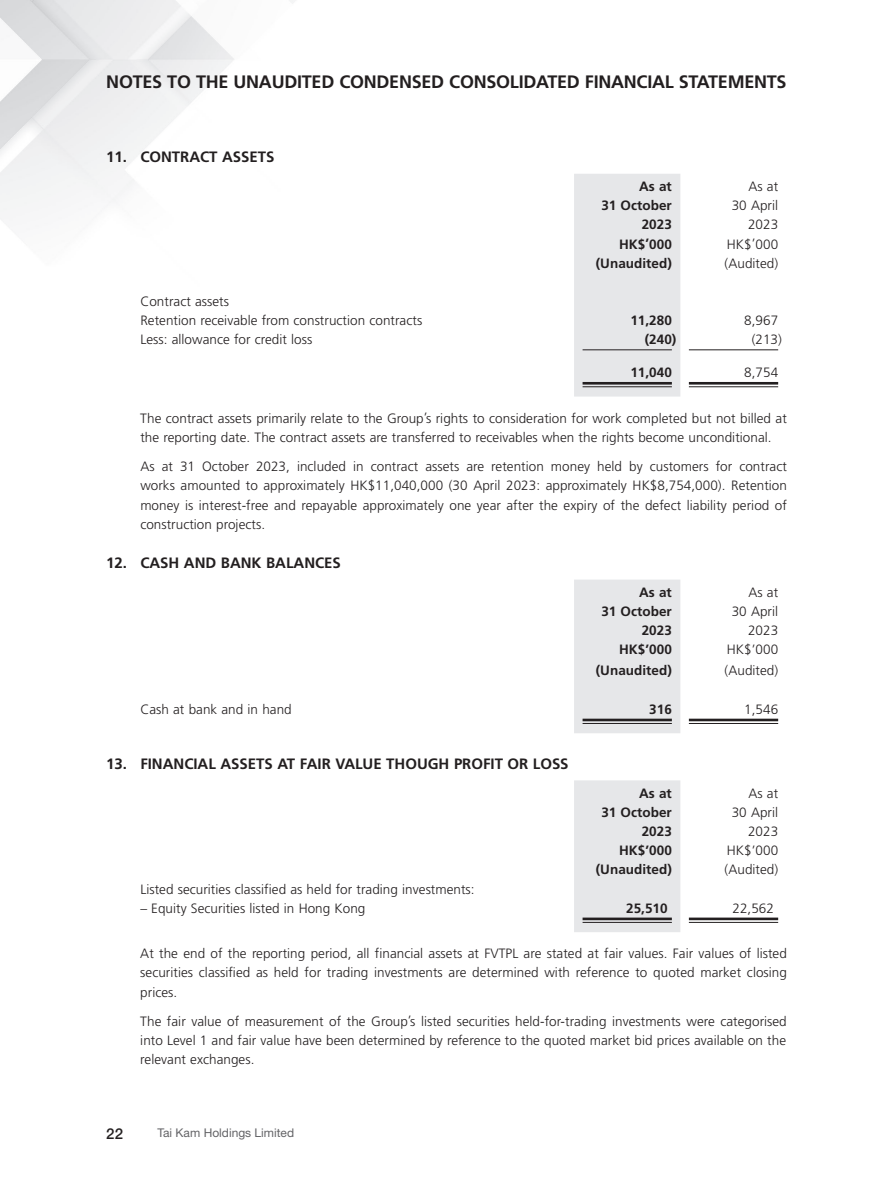
<style>
.page{position:relative;width:893px;height:1191px;background:#fff}
.page>*{position:absolute;margin:0;border:0;box-sizing:border-box;transform-origin:0 0}
.t1{font:700 18px "Frutiger LT Std";letter-spacing:-.015em;color:#231f20}
.t2{font:700 15px "Frutiger LT Std";color:#231f20}
.t3{font:500 15px "Helvetica Neue LT Std";color:#231f20}
.t4{font:300 13.5px/19.2px "Frutiger LT Std";letter-spacing:.005em;color:#231f20;text-align:right}
.t5{font:700 13.5px/19.2px "Frutiger LT Std";letter-spacing:.005em;color:#231f20;text-align:right}
.t6{font:12px "Helvetica Neue LT Std";color:#636366}
</style>
<div class="page">
<div style="left:574px;top:174px;width:106px;height:222px;background:#e6e7e9"></div>
<hr style="left:583px;top:349px;width:89px;height:1px;background:#231f20">
<hr style="left:689px;top:349px;width:89px;height:1px;background:#231f20">
<hr style="left:583px;top:382px;width:89px;height:2px;background:#231f20">
<hr style="left:583px;top:386px;width:89px;height:1px;background:#231f20">
<hr style="left:689px;top:382px;width:89px;height:2px;background:#231f20">
<hr style="left:689px;top:386px;width:89px;height:1px;background:#231f20">
<div style="left:574px;top:579px;width:106px;height:154px;background:#e6e7e9"></div>
<hr style="left:583px;top:718px;width:89px;height:3px;background:#231f20">
<hr style="left:583px;top:723px;width:89px;height:1px;background:#231f20">
<hr style="left:689px;top:718px;width:89px;height:3px;background:#231f20">
<hr style="left:689px;top:723px;width:89px;height:1px;background:#231f20">
<div style="left:574px;top:780px;width:106px;height:152px;background:#e6e7e9"></div>
<hr style="left:583px;top:917px;width:89px;height:3px;background:#231f20">
<hr style="left:583px;top:922px;width:89px;height:1px;background:#231f20">
<hr style="left:689px;top:917px;width:89px;height:3px;background:#231f20">
<hr style="left:689px;top:922px;width:89px;height:1px;background:#231f20">
<h1 class="t1" style="left:106px;top:71px;width:682px">NOTES TO THE UNAUDITED CONDENSED CONSOLIDATED FINANCIAL STATEMENTS</h1>
<p class="t2" style="left:106px;top:148px;width:170px">11. CONTRACT ASSETS</p>
<p class="t4" style="left:140px;top:292px;width:283px;text-align:left">Contract assets<br>Retention receivable from construction contracts</p>
<p class="t5" style="left:601px;top:177px;width:72px">As at<br>31 October<br>2023</p>
<p class="t4" style="left:732px;top:177px;width:48px">As at<br>30 April<br>2023</p>
<p class="t5" style="left:619px;top:234px;width:54px">HK$’000</p>
<p class="t4" style="left:727px;top:234px;width:53px">HK$’000</p>
<p class="t5" style="left:596px;top:253px;width:78px">(Unaudited)</p>
<p class="t4" style="left:725px;top:254px;width:55px">(Audited)</p>
<p class="t5" style="left:630px;top:311px;width:43px">11,280</p>
<p class="t4" style="left:744px;top:311px;width:35px">8,967</p>
<p class="t4" style="left:140px;top:330px;width:173px">Less: allowance for credit loss</p>
<p class="t5" style="left:645px;top:330px;width:33px">(240)</p>
<p class="t4" style="left:752px;top:330px;width:32px">(213)</p>
<p class="t5" style="left:630px;top:363px;width:43px">11,040</p>
<p class="t4" style="left:744px;top:363px;width:35px">8,754</p>
<p class="t4" style="left:140px;top:408px;width:648px;text-align:left">The contract assets primarily relate to the Group’s rights to consideration for work completed but not billed at the reporting date. The contract assets are transferred to receivables when the rights become unconditional.</p>
<p class="t4" style="left:140px;top:457px;width:648px;text-align:justify">As at 31 October 2023, included in contract assets are retention money held by customers for contract works amounted to approximately HK$11,040,000 (30 April 2023: approximately HK$8,754,000). Retention money is interest-free and repayable approximately one year after the expiry of the defect liability period of construction projects.</p>
<p class="t2" style="left:106px;top:554px;width:236px">12. CASH AND BANK BALANCES</p>
<p class="t5" style="left:601px;top:583px;width:72px">As at<br>31 October<br>2023</p>
<p class="t4" style="left:732px;top:583px;width:48px">As at<br>30 April<br>2023</p>
<p class="t5" style="left:619px;top:640px;width:54px">HK$’000</p>
<p class="t4" style="left:727px;top:640px;width:53px">HK$’000</p>
<p class="t5" style="left:596px;top:661px;width:78px">(Unaudited)</p>
<p class="t4" style="left:725px;top:661px;width:55px">(Audited)</p>
<p class="t4" style="left:140px;top:699px;width:153px">Cash at bank and in hand</p>
<p class="t5" style="left:649px;top:699px;width:24px">316</p>
<p class="t4" style="left:744px;top:699px;width:35px">1,546</p>
<p class="t2" style="left:106px;top:755px;width:464px">13. FINANCIAL ASSETS AT FAIR VALUE THOUGH PROFIT OR LOSS</p>
<p class="t5" style="left:601px;top:783px;width:72px">As at<br>31 October<br>2023</p>
<p class="t4" style="left:732px;top:783px;width:48px">As at<br>30 April<br>2023</p>
<p class="t5" style="left:619px;top:841px;width:54px">HK$’000</p>
<p class="t4" style="left:727px;top:841px;width:53px">HK$’000</p>
<p class="t5" style="left:596px;top:860px;width:78px">(Unaudited)</p>
<p class="t4" style="left:725px;top:860px;width:55px">(Audited)</p>
<p class="t4" style="left:140px;top:879px;width:336px">Listed securities classified as held for trading investments:</p>
<p class="t4" style="left:140px;top:898px;width:227px">– Equity Securities listed in Hong Kong</p>
<p class="t5" style="left:626px;top:898px;width:43px">25,510</p>
<p class="t4" style="left:732px;top:898px;width:43px">22,562</p>
<p class="t4" style="left:140px;top:944px;width:648px;text-align:justify">At the end of the reporting period, all financial assets at FVTPL are stated at fair values. Fair values of listed securities classified as held for trading investments are determined with reference to quoted market closing prices.</p>
<p class="t4" style="left:140px;top:1012px;width:648px;text-align:justify">The fair value of measurement of the Group’s listed securities held-for-trading investments were categorised into Level 1 and fair value have been determined by reference to the quoted market bid prices available on the relevant exchanges.</p>
<p class="t3" style="left:106px;top:1125px;width:18px">22</p>
<p class="t6" style="left:158px;top:1125px;width:138px">Tai Kam Holdings Limited</p>
</div>
